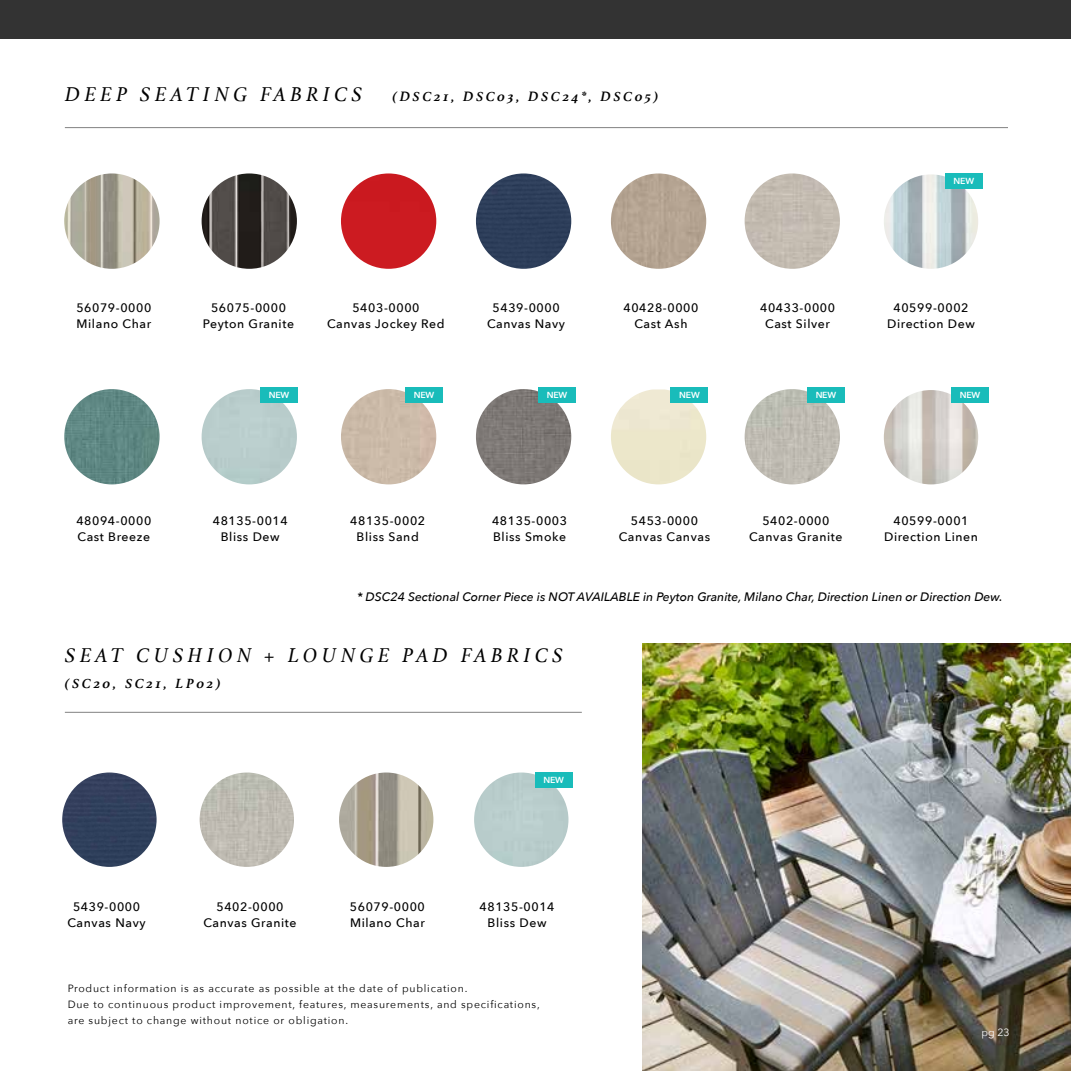
<style>
.page{position:relative;width:1071px;height:1071px;background:#fff}
.page>*{position:absolute;margin:0;border:0;box-sizing:border-box;transform-origin:0 0}
.t1{font:italic 21px "Athelas";letter-spacing:.2em;color:#000}
.t2{font:italic 700 14px "Athelas";letter-spacing:.2em;color:#000}
.t3{font:500 12.25px/15.8px "Avenir Next";letter-spacing:.05em;color:#000;text-align:center}
.t4{font:italic 500 12.25px "Avenir Next";color:#000}
.t5{font:10.5px/15.8px "Avenir Next";letter-spacing:.075em;color:#000}
.t6{font:10.5px "Avenir Next";color:#fff}
.t7{font:600 8.75px "Avenir Next";letter-spacing:-.02em;color:#fff}
</style>
<div class="page">
<div style="left:0;top:0;width:1071px;height:39px;background:#333"></div>
<div style="left:62px;top:773px;width:95px;height:94px;background:#313f5c;border-radius:47px"></div>
<img style="left:200px;top:773px;width:94px;height:94px;border-radius:47px">
<img style="left:339px;top:773px;width:94px;height:94px;border-radius:47px">
<div style="left:474px;top:773px;width:94px;height:94px;background:#b8cdcb;border-radius:47px"></div>
<div style="left:535px;top:773px;width:38px;height:15px;background:#19bcba"></div>
<img style="left:64px;top:173px;width:96px;height:96px;border-radius:48px">
<img style="left:202px;top:173px;width:95px;height:96px;border-radius:48px">
<div style="left:341px;top:173px;width:95px;height:96px;background:#cc1b21;border-radius:48px"></div>
<div style="left:476px;top:173px;width:95px;height:96px;background:#2d3e5a;border-radius:48px"></div>
<img style="left:64px;top:389px;width:96px;height:95px;border-radius:48px">
<div style="left:202px;top:389px;width:95px;height:95px;background:#b9cdcc;border-radius:48px"></div>
<div style="left:341px;top:389px;width:95px;height:95px;background:#ccbaa8;border-radius:48px"></div>
<img style="left:476px;top:389px;width:95px;height:95px;border-radius:48px">
<div style="left:538px;top:388px;width:38px;height:15px;background:#19bcba"></div>
<div style="left:405px;top:388px;width:38px;height:15px;background:#19bcba"></div>
<div style="left:611px;top:173px;width:95px;height:96px;background:#b5a492;border-radius:48px"></div>
<div style="left:745px;top:173px;width:95px;height:96px;background:#c4bcb1;border-radius:48px"></div>
<img style="left:611px;top:389px;width:95px;height:95px">
<img style="left:745px;top:389px;width:95px;height:95px;border-radius:48px">
<hr style="left:65px;top:127px;width:943px;height:1px;background:#000">
<hr style="left:65px;top:712px;width:517px;height:1px;background:#000">
<img style="left:643px;top:644px;width:428px;height:427px">
<div style="left:671px;top:388px;width:37px;height:15px;background:#19bcba"></div>
<div style="left:807px;top:388px;width:38px;height:15px;background:#19bcba"></div>
<img style="left:884px;top:174px;width:94px;height:95px;border-radius:47px">
<img style="left:884px;top:390px;width:94px;height:94px;border-radius:47px">
<div style="left:951px;top:388px;width:38px;height:15px;background:#19bcba"></div>
<div style="left:945px;top:174px;width:38px;height:15px;background:#19bcba"></div>
<div style="left:260px;top:388px;width:38px;height:15px;background:#19bcba"></div>
<h1 class="t1" style="left:65px;top:78px;width:299px">DEEP SEATING FABRICS</h1>
<p class="t2" style="left:392px;top:86px;width:268px">(DSC21, DSC03, DSC24*, DSC05)</p>
<p class="t7" style="left:954px;top:173px;width:22px">NEW</p>
<p class="t3" style="left:76px;top:300px;width:77px;text-align:left">56079-0000<br>Milano Char</p>
<p class="t3" style="left:487px;top:300px;width:80px">5439-0000<br>Canvas Navy</p>
<p class="t3" style="left:203px;top:300px;width:93px">56075-0000<br>Peyton Granite</p>
<p class="t3" style="left:327px;top:300px;width:119px">5403-0000<br>Canvas Jockey Red</p>
<p class="t3" style="left:623px;top:300px;width:77px">40428-0000<br>Cast Ash</p>
<p class="t3" style="left:760px;top:300px;width:77px">40433-0000<br>Cast Silver</p>
<p class="t3" style="left:887px;top:300px;width:89px">40599-0002<br>Direction Dew</p>
<p class="t7" style="left:269px;top:388px;width:22px">NEW</p>
<p class="t7" style="left:414px;top:388px;width:22px">NEW</p>
<p class="t7" style="left:547px;top:388px;width:22px">NEW</p>
<p class="t7" style="left:679px;top:388px;width:22px">NEW</p>
<p class="t7" style="left:816px;top:388px;width:22px">NEW</p>
<p class="t7" style="left:960px;top:388px;width:22px">NEW</p>
<p class="t3" style="left:76px;top:512px;width:77px;text-align:left">48094-0000<br>Cast Breeze</p>
<p class="t3" style="left:213px;top:512px;width:77px">48135-0014<br>Bliss Dew</p>
<p class="t3" style="left:350px;top:512px;width:77px">48135-0002<br>Bliss Sand</p>
<p class="t3" style="left:492px;top:512px;width:77px;text-align:left">48135-0003<br>Bliss Smoke</p>
<p class="t3" style="left:619px;top:512px;width:93px">5453-0000<br>Canvas Canvas</p>
<p class="t3" style="left:749px;top:512px;width:95px">5402-0000<br>Canvas Granite</p>
<p class="t3" style="left:884px;top:512px;width:95px">40599-0001<br>Direction Linen</p>
<p class="t4" style="left:357px;top:586px;width:647px">* DSC24 Sectional Corner Piece is NOT AVAILABLE in Peyton Granite, Milano Char, Direction Linen or Direction Dew.</p>
<h1 class="t1" style="left:65px;top:639px;width:500px">SEAT CUSHION + LOUNGE PAD FABRICS</h1>
<p class="t2" style="left:65px;top:673px;width:158px">(SC20, SC21, LP02)</p>
<p class="t7" style="left:543px;top:772px;width:22px">NEW</p>
<p class="t3" style="left:68px;top:899px;width:80px">5439-0000<br>Canvas Navy</p>
<p class="t3" style="left:203px;top:899px;width:95px">5402-0000<br>Canvas Granite</p>
<p class="t3" style="left:350px;top:899px;width:77px;text-align:left">56079-0000<br>Milano Char</p>
<p class="t3" style="left:480px;top:899px;width:77px">48135-0014<br>Bliss Dew</p>
<p class="t5" style="left:68px;top:980px;width:474px">Product information is as accurate as possible at the date of publication.<br>Due to continuous product improvement, features, measurements, and specifications, are subject to change without notice or obligation.</p>
<p class="t6" style="left:982px;top:1023px;width:30px">pg 23</p>
</div>
